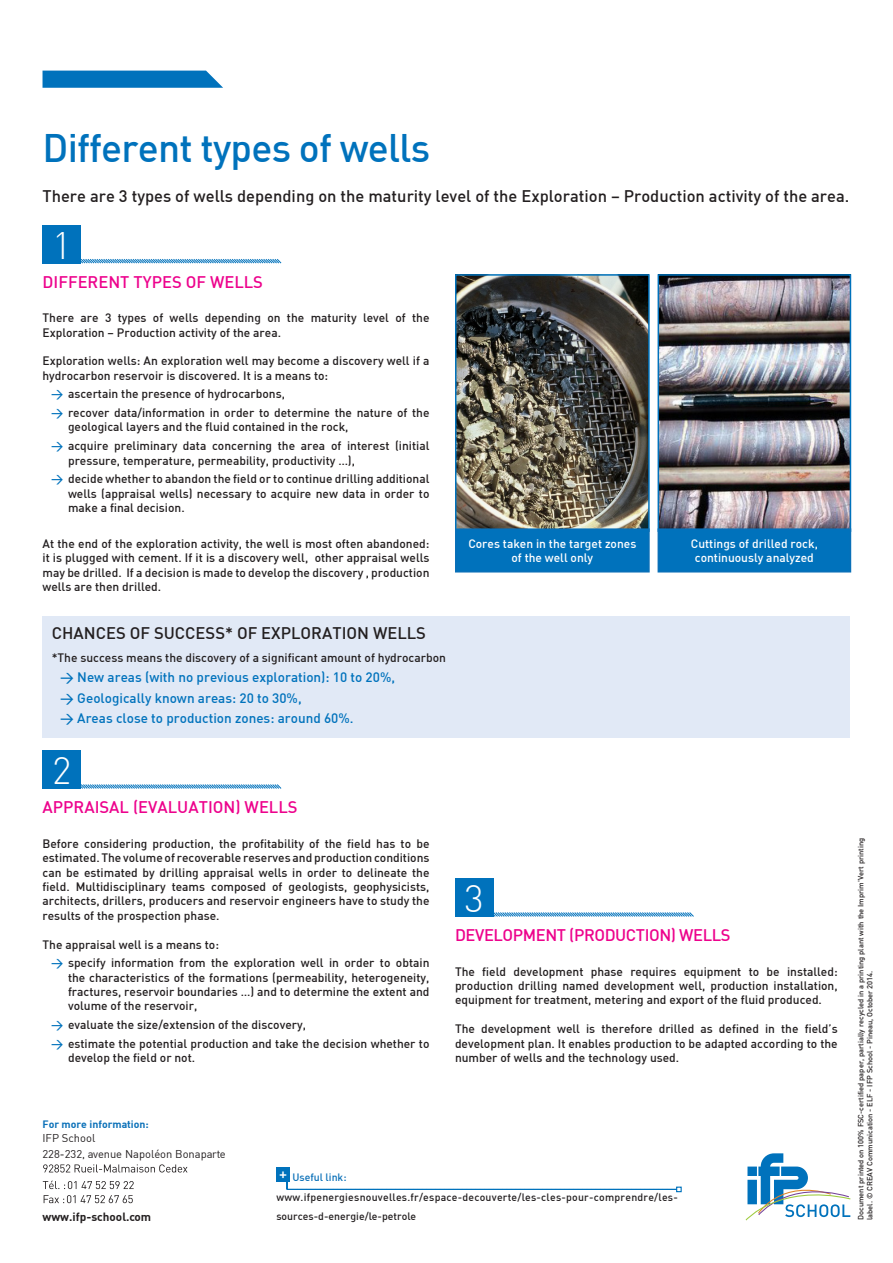
<style>
.page{position:relative;width:893px;height:1263px;background:#fff}
.page>*{position:absolute;margin:0;border:0;box-sizing:border-box;transform-origin:0 0}
.t1{font:500 39px "DIN";letter-spacing:-.02em;color:#0072bc}
.t2{font:300 37.5px "DIN";color:#fff}
.t3{font:500 16.5px "DIN";color:#231f20}
.t4{font:500 16.5px "DIN";color:#ed028c}
.t5{font:500 16.5px "DIN";letter-spacing:-.025em;color:#ed028c}
.t6{font:500 13.5px "DIN";color:#0072bc}
.t7{font:500 12px/14.4px "DIN";color:#231f20;text-align:justify}
.t8{font:500 12px/14.4px "DIN";color:#fff;text-align:center}
.t9{font:700 11.7px "DIN";color:#231f20}
.t10{font:11.1px/16.6px "DIN";color:#231f20}
.t11{font:500 10.5px/19.4px "DIN";letter-spacing:.02em;color:#231f20}
.t12{font:700 10.5px "DIN";color:#0a70b8}
.t13{font:500 7.5px/9px "DIN";color:#231f20}
.s1{color:#0072bc}
.s2{color:#0a70b8}
</style>
<div class="page">
<div style="left:43px;top:616px;width:807px;height:121px;background:#e1e9f6"></div>
<svg style="left:42px;top:783px;width:240px;height:6px"></svg>
<svg style="left:493px;top:911px;width:201px;height:6px"></svg>
<svg style="left:42px;top:258px;width:240px;height:6px"></svg>
<div style="left:43px;top:225px;width:38px;height:39px;background:#0072bc"></div>
<div style="left:43px;top:750px;width:38px;height:39px;background:#0072bc"></div>
<div style="left:455px;top:878px;width:38px;height:39px;background:#0072bc"></div>
<img style="left:661px;top:277px;width:187px;height:251px">
<div style="left:658px;top:274px;width:193px;height:258px;border:2px solid #0072bc"></div>
<div style="left:658px;top:529px;width:192px;height:43px;background:#0072bc"></div>
<div style="left:658px;top:528px;width:193px;height:44px;border:2px solid #0a70b8"></div>
<img style="left:458px;top:277px;width:189px;height:251px">
<div style="left:455px;top:274px;width:195px;height:258px;border:2px solid #0072bc"></div>
<div style="left:456px;top:529px;width:193px;height:43px;background:#0072bc"></div>
<div style="left:455px;top:528px;width:195px;height:44px;border:2px solid #0a70b8"></div>
<svg style="left:43px;top:71px;width:180px;height:17px;background:#0f7abf"></svg>
<svg style="left:746px;top:1153px;width:104px;height:67px"></svg>
<div style="left:276px;top:1167px;width:14px;height:15px;background:#0072bc"></div>
<svg style="left:286px;top:1182px;width:396px;height:10px"></svg>
<svg style="left:43px;top:1164px;width:145px;height:8px"></svg>
<svg style="left:43px;top:1181px;width:91px;height:8px"></svg>
<svg style="left:44px;top:1195px;width:89px;height:8px"></svg>
<p class="t1" style="left:43px;top:123px;width:389px">Different types of wells</p>
<p class="t3" style="left:43px;top:185px;width:808px">There are 3 types of wells depending on the maturity level of the Exploration – Production activity of the area.</p>
<p class="t2" style="left:52px;top:222px;width:21px">1</p>
<p class="t4" style="left:43px;top:271px;width:222px">DIFFERENT TYPES OF WELLS</p>
<p class="t7" style="left:43px;top:310px;width:388px">There are 3 types of wells depending on the maturity level of the<br>Exploration – Production activity of the area.</p>
<p class="t7" style="left:43px;top:353px;width:388px">Exploration wells: An exploration well may become a discovery well if a hydrocarbon reservoir is discovered. It is a means to:</p>
<p class="t7" style="left:51px;top:386px;width:235px"><span class="s1">&gt;</span> ascertain the presence of hydrocarbons,</p>
<p class="t7" style="left:68px;top:405px;width:363px;text-indent:-17px"><span class="s1">&gt;</span> recover data/information in order to determine the nature of the geological layers and the fluid contained in the rock,</p>
<p class="t7" style="left:68px;top:438px;width:363px;text-indent:-17px"><span class="s1">&gt;</span> acquire preliminary data concerning the area of interest (initial pressure, temperature, permeability, productivity …),</p>
<p class="t7" style="left:68px;top:471px;width:363px;text-indent:-17px"><span class="s1">&gt;</span> decide whether to abandon the field or to continue drilling additional wells (appraisal wells) necessary to acquire new data in order to make a final decision.</p>
<p class="t7" style="left:43px;top:536px;width:388px">At the end of the exploration activity, the well is most often abandoned: it is plugged with cement. If it is a discovery well, other appraisal wells may be drilled. If a decision is made to develop the discovery , production wells are then drilled.</p>
<p class="t8" style="left:468px;top:536px;width:170px">Cores taken in the target zones</p>
<p class="t8" style="left:511px;top:550px;width:83px">of the well only</p>
<p class="t8" style="left:691px;top:536px;width:129px">Cuttings of drilled rock, continuously analyzed</p>
<p class="t3" style="left:52px;top:622px;width:376px">CHANCES OF SUCCESS* OF EXPLORATION WELLS</p>
<p class="t7" style="left:52px;top:650px;width:396px">*The success means the discovery of a significant amount of hydrocarbon</p>
<p class="t6" style="left:60px;top:669px;width:336px">&gt; New areas (with no previous exploration): 10 to 20%,</p>
<p class="t6" style="left:60px;top:689px;width:243px">&gt; Geologically known areas: 20 to 30%,</p>
<p class="t6" style="left:60px;top:710px;width:295px">&gt; Areas close to production zones: around 60%.</p>
<p class="t2" style="left:52px;top:747px;width:21px">2</p>
<p class="t4" style="left:43px;top:797px;width:257px">APPRAISAL (EVALUATION) WELLS</p>
<p class="t7" style="left:43px;top:836px;width:388px">Before considering production, the profitability of the field has to be estimated. The volume of recoverable reserves and production conditions can be estimated by drilling appraisal wells in order to delineate the field. Multidisciplinary teams composed of geologists, geophysicists, architects, drillers, producers and reservoir engineers have to study the results of the prospection phase.</p>
<p class="t7" style="left:43px;top:936px;width:178px">The appraisal well is a means to:</p>
<p class="t7" style="left:68px;top:955px;width:363px;text-indent:-17px"><span class="s1">&gt;</span> specify information from the exploration well in order to obtain the characteristics of the formations (permeability, heterogeneity, fractures, reservoir boundaries …) and to determine the extent and volume of the reservoir,</p>
<p class="t7" style="left:51px;top:1017px;width:256px"><span class="s1">&gt;</span> evaluate the size/extension of the discovery,</p>
<p class="t7" style="left:68px;top:1036px;width:363px;text-indent:-17px"><span class="s1">&gt;</span> estimate the potential production and take the decision whether to develop the field or not.</p>
<p class="t12" style="left:43px;top:1118px;width:108px">For more information:</p>
<p class="t10" style="left:42px;top:1129px;width:185px">IFP School<br>228-232, avenue Napoléon Bonaparte</p>
<p class="t2" style="left:464px;top:875px;width:21px">3</p>
<p class="t5" style="left:455px;top:925px;width:277px">DEVELOPMENT (PRODUCTION) WELLS</p>
<p class="t7" style="left:455px;top:964px;width:384px">The field development phase requires equipment to be installed: production drilling named development well, production installation, equipment for treatment, metering and export of the fluid produced.</p>
<p class="t7" style="left:455px;top:1021px;width:384px">The development well is therefore drilled as defined in the field’s development plan. It enables production to be adapted according to the number of wells and the technology used.</p>
<p class="t9" style="left:42px;top:1209px;width:110px">www.ifp-school.com</p>
<p class="t11" style="left:276px;top:1167px;width:403px"><sup>+</sup> <span class="s2">Useful link: </span>www.ifpenergiesnouvelles.fr/espace-decouverte/les-cles-pour-comprendre/les&shy;sources-d-energie/le-petrole</p>
<p class="t13" style="left:856px;top:1220px;width:384px;rotate:-90deg">Document printed on 100% FSC-certified paper, partially recycled in a printing plant with the Imprim'Vert printing label. © CREAV Communication - ELF - IFP School - Pineau, October 2014.</p>
</div>
